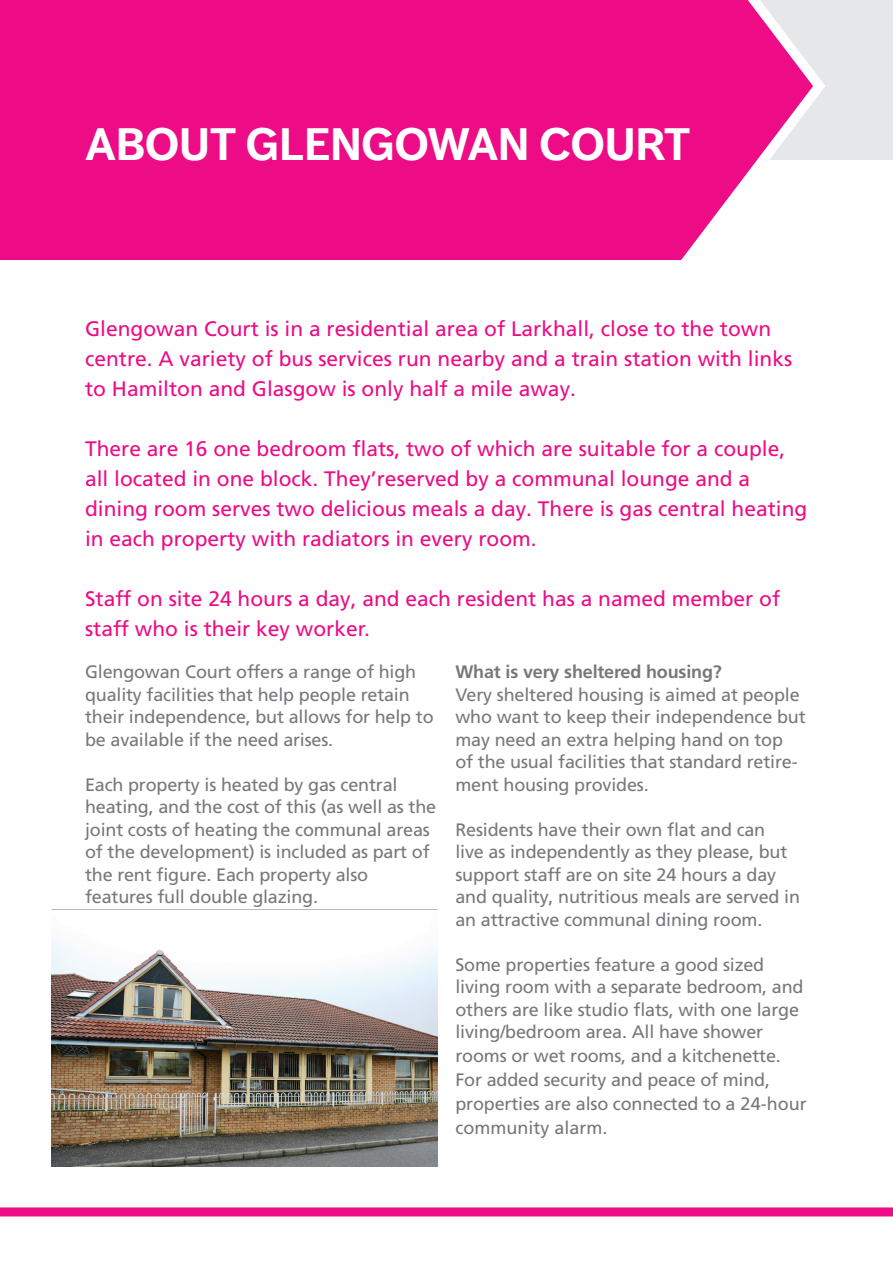
<style>
.page{position:relative;width:893px;height:1263px;background:#fff}
.page>*{position:absolute;margin:0;border:0;box-sizing:border-box;transform-origin:0 0}
.t1{font:700 45px "Dagny OT";color:#fff}
.t2{font:21px/30px "Frutiger LT Pro";color:#ed0c85}
.t3{font:18px/22.5px "Frutiger LT Pro";letter-spacing:-.01em;color:#76787b}
.t4{font:700 18px "Frutiger LT Pro";letter-spacing:-.01em;color:#76787b}
</style>
<div class="page">
<div style="left:0;top:0;width:893px;height:160px;background:#e6e7e9"></div>
<div style="left:0;top:1207px;width:893px;height:9px;background:#ed0c85"></div>
<svg style="left:0;top:0;width:825px;height:261px;background:#ed1f8e"></svg>
<img style="left:52px;top:939px;width:385px;height:227px">
<p class="t1" style="left:85px;top:118px;width:607px">ABOUT GLENGOWAN COURT</p>
<p class="t2" style="left:85px;top:314px;width:709px">Glengowan Court is in a residential area of Larkhall, close to the town centre. A variety of bus services run nearby and a train station with links to Hamilton and Glasgow is only half a mile away.</p>
<p class="t2" style="left:85px;top:434px;width:724px">There are 16 one bedroom flats, two of which are suitable for a couple, all located in one block. They’reserved by a communal lounge and a dining room serves two delicious meals a day. There is gas central heating in each property with radiators in every room.</p>
<p class="t2" style="left:85px;top:584px;width:697px">Staff on site 24 hours a day, and each resident has a named member of staff who is their key worker.</p>
<p class="t3" style="left:85px;top:661px;width:350px">Glengowan Court offers a range of high quality facilities that help people retain their independence, but allows for help to be available if the need arises.</p>
<p class="t3" style="left:85px;top:773px;width:353px">Each property is heated by gas central heating, and the cost of this (as well as the joint costs of heating the communal areas of the development) is included as part of the rent figure. Each property also features full double glazing.</p>
<p class="t4" style="left:455px;top:661px;width:268px">What is very sheltered housing?</p>
<p class="t3" style="left:455px;top:683px;width:352px">Very sheltered housing is aimed at people who want to keep their independence but may need an extra helping hand on top<br>of the usual facilities that standard retire&shy;ment housing provides.</p>
<p class="t3" style="left:455px;top:818px;width:346px">Residents have their own flat and can<br>live as independently as they please, but support staff are on site 24 hours a day and quality, nutritious meals are served in an attractive communal dining room.</p>
<p class="t3" style="left:455px;top:953px;width:353px;line-height:23.4px">Some properties feature a good sized living room with a separate bedroom, and others are like studio flats, with one large living/bedroom area. All have shower rooms or wet rooms, and a kitchenette.<br>For added security and peace of mind, properties are also connected to a 24-hour community alarm.</p>
</div>
